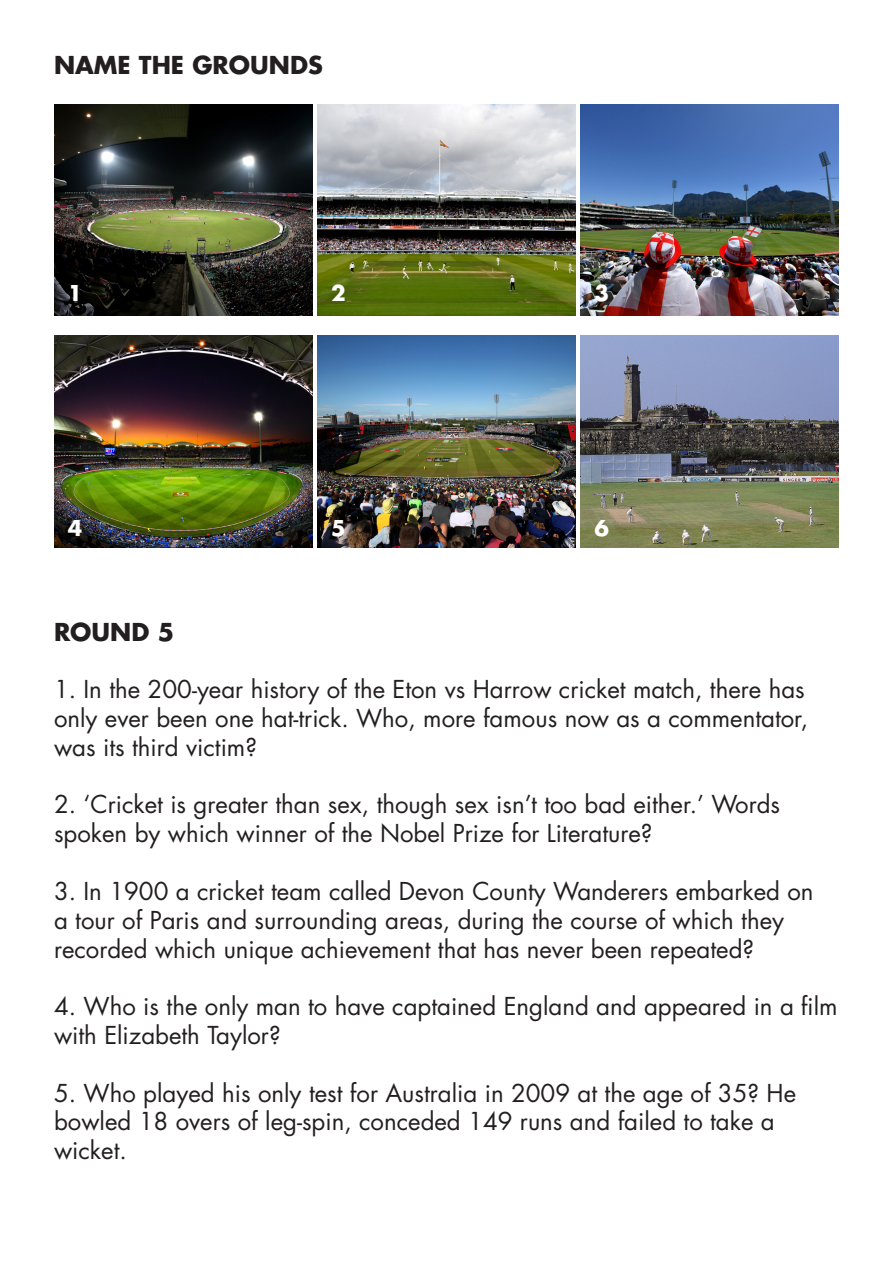
<style>
.page{position:relative;width:893px;height:1263px;background:#fff}
.page>*{position:absolute;margin:0;border:0;box-sizing:border-box;transform-origin:0 0}
.t1{font:24px/28.8px "Futura Std";color:#231f20}
.t2{font:700 24px "Futura Std";color:#231f20}
.t3{font:700 21.3px "Futura Std";color:#fff}
</style>
<div class="page">
<img style="left:54px;top:104px;width:258px;height:212px">
<img style="left:317px;top:104px;width:259px;height:212px">
<img style="left:581px;top:104px;width:258px;height:212px">
<img style="left:54px;top:336px;width:258px;height:211px">
<img style="left:317px;top:336px;width:259px;height:211px">
<img style="left:581px;top:336px;width:258px;height:211px">
<p class="t2" style="left:54px;top:49px;width:270px">NAME THE GROUNDS</p>
<p class="t3" style="left:68px;top:279px;width:16px">1</p>
<p class="t3" style="left:331px;top:279px;width:16px">2</p>
<p class="t3" style="left:595px;top:279px;width:16px">3</p>
<p class="t3" style="left:68px;top:514px;width:16px">4</p>
<p class="t3" style="left:331px;top:514px;width:16px">5</p>
<p class="t3" style="left:595px;top:514px;width:16px">6</p>
<p class="t2" style="left:54px;top:616px;width:122px">ROUND 5</p>
<p class="t1" style="left:54px;top:675px;width:756px">1. In the 200-year history of the Eton vs Harrow cricket match, there has only ever been one hat-trick. Who, more famous now as a commentator, was its third victim?</p>
<p class="t1" style="left:54px;top:790px;width:728px">2. ‘Cricket is greater than sex, though sex isn’t too bad either.’ Words spoken by which winner of the Nobel Prize for Literature?</p>
<p class="t1" style="left:54px;top:877px;width:761px">3. In 1900 a cricket team called Devon County Wanderers embarked on a tour of Paris and surrounding areas, during the course of which they recorded which unique achievement that has never been repeated?</p>
<p class="t1" style="left:54px;top:992px;width:785px">4. Who is the only man to have captained England and appeared in a film with Elizabeth Taylor?</p>
<p class="t1" style="left:54px;top:1078px;width:744px">5. Who played his only test for Australia in 2009 at the age of 35? He bowled 18 overs of leg-spin, conceded 149 runs and failed to take a wicket.</p>
</div>
